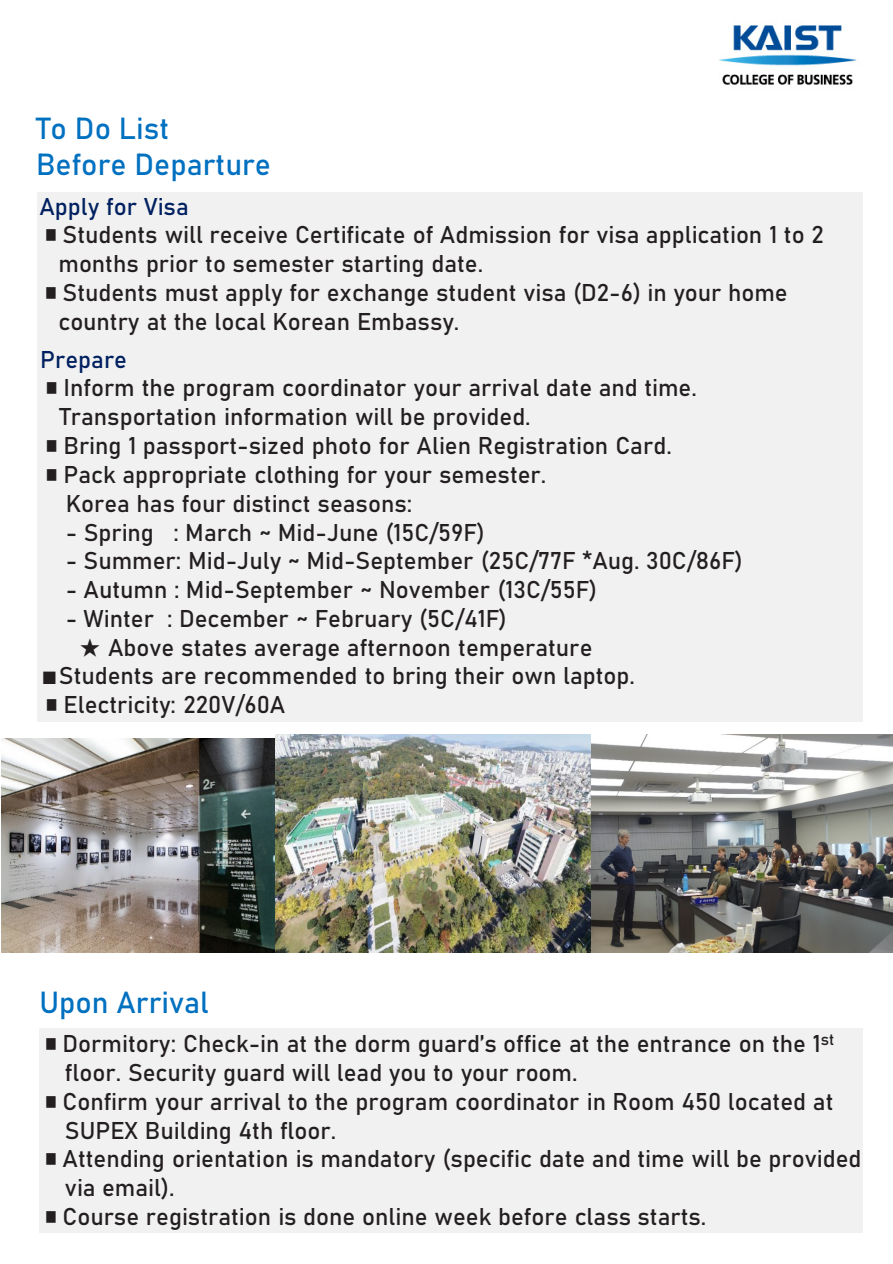
<style>
.page{position:relative;width:893px;height:1264px;background:#fff}
.page>*{position:absolute;margin:0;border:0;box-sizing:border-box;transform-origin:0 0}
.t1{font:30px "Bahnschrift";color:#0070c0}
.t2{font:24px "Bahnschrift";color:#231f20}
.t3{font:24px "Bahnschrift";color:#002060}
.s1{font-family:"HCR Dotum"}
.s2{font-family:"Cambria Math"}
</style>
<div class="page">
<div style="left:39px;top:1027px;width:823px;height:204px;background:#f1f1f1"></div>
<div style="left:37px;top:192px;width:825px;height:530px;background:#f1f1f1"></div>
<img style="left:719px;top:25px;width:138px;height:60px">
<img style="left:2px;top:738px;width:273px;height:214px">
<img style="left:275px;top:734px;width:617px;height:218px">
<p class="t1" style="left:36px;top:109px;width:135px">To Do List</p>
<p class="t1" style="left:36px;top:145px;width:236px">Before Departure</p>
<p class="t3" style="left:39px;top:191px;width:151px">Apply for Visa</p>
<p class="t2" style="left:39px;top:219px;width:785px"><span class="s1">∎</span>Students will receive Certificate of Admission for visa application 1 to 2</p>
<p class="t2" style="left:58px;top:248px;width:426px">months prior to semester starting date.</p>
<p class="t2" style="left:39px;top:277px;width:749px"><span class="s1">∎</span>Students must apply for exchange student visa (D2-6) in your home</p>
<p class="t2" style="left:58px;top:306px;width:402px">country at the local Korean Embassy.</p>
<p class="t3" style="left:40px;top:344px;width:88px">Prepare</p>
<p class="t2" style="left:40px;top:372px;width:658px"><span class="s1">∎</span>Inform the program coordinator your arrival date and time.</p>
<p class="t2" style="left:59px;top:401px;width:473px">Transportation information will be provided.</p>
<p class="t2" style="left:40px;top:430px;width:633px"><span class="s1">∎</span>Bring 1 passport-sized photo for Alien Registration Card.</p>
<p class="t2" style="left:40px;top:459px;width:507px"><span class="s1">∎</span>Pack appropriate clothing for your semester.</p>
<p class="t2" style="left:66px;top:488px;width:348px">Korea has four distinct seasons:</p>
<p class="t2" style="left:66px;top:517px;width:420px">- Spring : March ~ Mid-June (15C/59F)</p>
<p class="t2" style="left:66px;top:545px;width:678px">- Summer: Mid-July ~ Mid-September (25C/77F *Aug. 30C/86F)</p>
<p class="t2" style="left:66px;top:574px;width:533px">- Autumn : Mid-September ~ November (13C/55F)</p>
<p class="t2" style="left:66px;top:603px;width:443px">- Winter : December ~ February (5C/41F)</p>
<p class="t2" style="left:79px;top:632px;width:515px"><span class="s1">★</span> Above states average afternoon temperature</p>
<p class="t2" style="left:40px;top:660px;width:596px"><span class="s2">∎</span>Students are recommended to bring their own laptop.</p>
<p class="t2" style="left:40px;top:689px;width:247px"><span class="s1">∎</span>Electricity: 220V/60A</p>
<p class="t1" style="left:39px;top:983px;width:171px">Upon Arrival</p>
<p class="t2" style="left:39px;top:1028px;width:796px"><span class="s1">∎</span>Dormitory: Check-in at the dorm guard’s office at the entrance on the 1<sup>st</sup></p>
<p class="t2" style="left:65px;top:1057px;width:514px">floor. Security guard will lead you to your room.</p>
<p class="t2" style="left:39px;top:1085px;width:795px"><span class="s1">∎</span>Confirm your arrival to the program coordinator in Room 450 located at</p>
<p class="t2" style="left:65px;top:1114px;width:273px">SUPEX Building 4th floor.</p>
<p class="t2" style="left:39px;top:1143px;width:823px"><span class="s1">∎</span>Attending orientation is mandatory (specific date and time will be provided</p>
<p class="t2" style="left:65px;top:1172px;width:111px">via email).</p>
<p class="t2" style="left:39px;top:1200px;width:668px"><span class="s1">∎</span>Course registration is done online week before class starts.</p>
</div>
